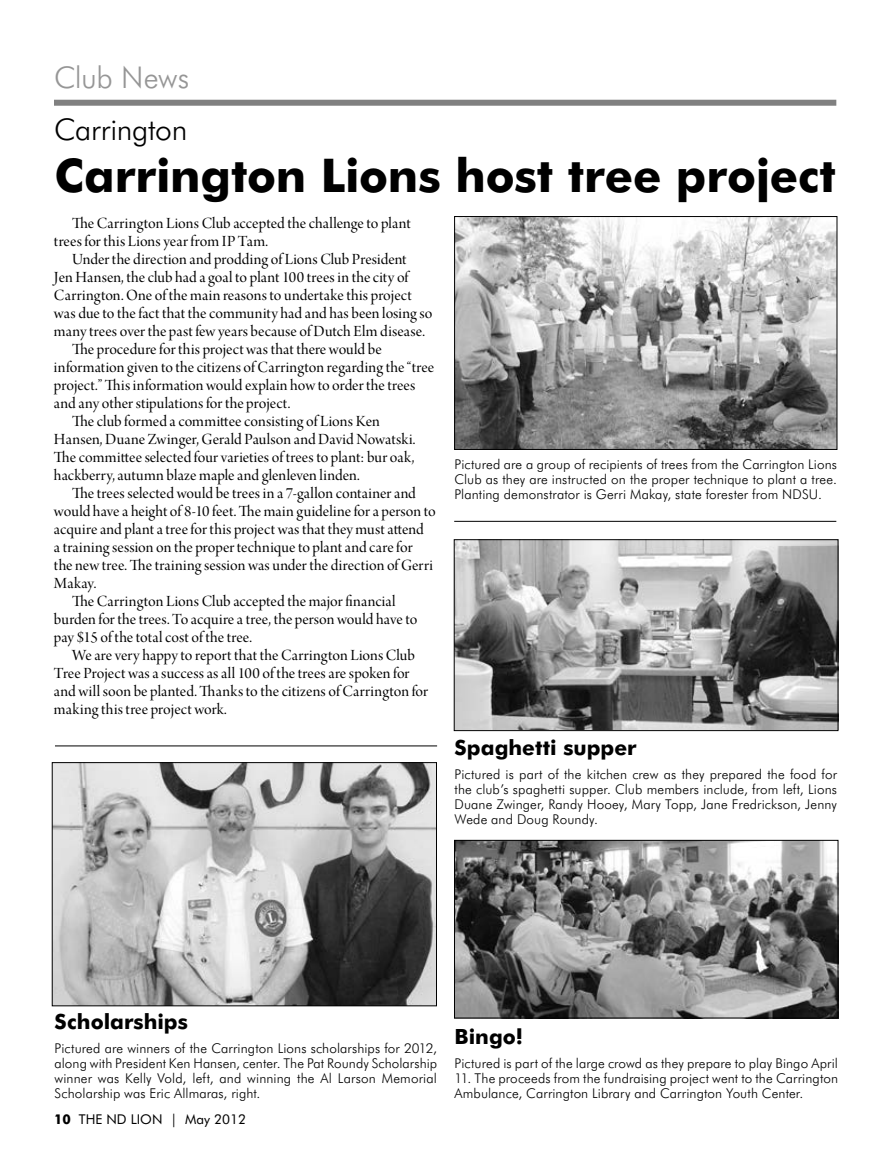
<style>
.page{position:relative;width:891px;height:1161px;background:#fff}
.page>*{position:absolute;margin:0;border:0;box-sizing:border-box;transform-origin:0 0}
.t1{font:700 46.5px "Futura BT";color:#000}
.t2{font:300 30px "Futura BT";letter-spacing:-.005em;color:#000}
.t3{font:300 30px "Futura BT";letter-spacing:-.015em;color:#969696}
.t4{font:700 21px "Futura BT";color:#000}
.t5{font:16.5px/18px "Arno Pro Display";letter-spacing:.005em;color:#000}
.t6{font:300 13.5px/15px "Futura BT";letter-spacing:.01em;color:#000;text-align:justify}
.t7{font:13.5px "Futura BT";color:#000}
.s1{font-weight:700}
</style>
<div class="page">
<img style="left:456px;top:541px;width:380px;height:188px">
<div style="left:454px;top:539px;width:384px;height:192px;border:1px solid #000"></div>
<img style="left:456px;top:842px;width:380px;height:174px">
<div style="left:454px;top:840px;width:384px;height:178px;border:1px solid #000"></div>
<img style="left:456px;top:218px;width:379px;height:230px">
<div style="left:454px;top:216px;width:383px;height:234px;border:1px solid #000"></div>
<img style="left:54px;top:764px;width:381px;height:240px">
<div style="left:52px;top:762px;width:385px;height:244px;border:1px solid #000"></div>
<hr style="left:454px;top:521px;width:382px;height:1px;background:#000">
<hr style="left:55px;top:746px;width:382px;height:1px;background:#000">
<div style="left:54px;top:100px;width:782px;height:6px;background:#808080"></div>
<h2 class="t3" style="left:54px;top:64px;width:137px">Club News</h2>
<h2 class="t2" style="left:54px;top:117px;width:135px">Carrington</h2>
<h1 class="t1" style="left:55px;top:155px;width:783px">Carrington Lions host tree project</h1>
<p class="t5" style="left:54px;top:216px;width:358px;text-indent:18px">The Carrington Lions Club accepted the challenge to plant trees for this Lions year from IP Tam.</p>
<p class="t5" style="left:72px;top:252px;width:336px">Under the direction and prodding of Lions Club President</p>
<p class="t5" style="left:54px;top:270px;width:356px">Jen Hansen, the club had a goal to plant 100 trees in the city of</p>
<p class="t5" style="left:54px;top:288px;width:359px">Carrington. One of the main reasons to undertake this project</p>
<p class="t5" style="left:54px;top:306px;width:380px">was due to the fact that the community had and has been losing so</p>
<p class="t5" style="left:54px;top:324px;width:372px">many trees over the past few years because of Dutch Elm disease.</p>
<p class="t5" style="left:72px;top:342px;width:311px">The procedure for this project was that there would be</p>
<p class="t5" style="left:54px;top:360px;width:382px">information given to the citizens of Carrington regarding the “tree</p>
<p class="t5" style="left:54px;top:378px;width:363px">project.” This information would explain how to order the trees</p>
<p class="t5" style="left:54px;top:396px;width:238px">and any other stipulations for the project.</p>
<p class="t5" style="left:72px;top:414px;width:310px">The club formed a committee consisting of Lions Ken</p>
<p class="t5" style="left:54px;top:432px;width:363px">Hansen, Duane Zwinger, Gerald Paulson and David Nowatski.</p>
<p class="t5" style="left:54px;top:450px;width:362px">The committee selected four varieties of trees to plant: bur oak,</p>
<p class="t5" style="left:54px;top:468px;width:307px">hackberry, autumn blaze maple and glenleven linden.</p>
<p class="t5" style="left:72px;top:486px;width:345px">The trees selected would be trees in a 7-gallon container and</p>
<p class="t5" style="left:54px;top:504px;width:383px">would have a height of 8-10 feet. The main guideline for a person to</p>
<p class="t5" style="left:54px;top:522px;width:371px">acquire and plant a tree for this project was that they must attend</p>
<p class="t5" style="left:54px;top:540px;width:360px">a training session on the proper technique to plant and care for</p>
<p class="t5" style="left:54px;top:558px;width:380px">the new tree. The training session was under the direction of Gerri</p>
<p class="t5" style="left:54px;top:576px;width:44px">Makay.</p>
<p class="t5" style="left:72px;top:594px;width:325px">The Carrington Lions Club accepted the major financial</p>
<p class="t5" style="left:54px;top:612px;width:365px">burden for the trees. To acquire a tree, the person would have to</p>
<p class="t5" style="left:54px;top:630px;width:200px">pay $15 of the total cost of the tree.</p>
<p class="t5" style="left:72px;top:648px;width:344px">We are very happy to report that the Carrington Lions Club</p>
<p class="t5" style="left:54px;top:666px;width:357px">Tree Project was a success as all 100 of the trees are spoken for</p>
<p class="t5" style="left:54px;top:684px;width:376px">and will soon be planted. Thanks to the citizens of Carrington for</p>
<p class="t5" style="left:54px;top:702px;width:174px">making this tree project work.</p>
<p class="t6" style="left:454px;top:458px;width:384px">Pictured are a group of recipients of trees from the Carrington Lions Club as they are instructed on the proper technique to plant a tree.<br>Planting demonstrator is Gerri Makay, state forester from NDSU.</p>
<p class="t4" style="left:454px;top:738px;width:184px">Spaghetti supper</p>
<p class="t6" style="left:454px;top:768px;width:384px">Pictured is part of the kitchen crew as they prepared the food for the club’s spaghetti supper. Club members include, from left, Lions Duane Zwinger, Randy Hooey, Mary Topp, Jane Fredrickson, Jenny Wede and Doug Roundy.</p>
<p class="t4" style="left:55px;top:1012px;width:135px">Scholarships</p>
<p class="t6" style="left:55px;top:1042px;width:384px">Pictured are winners of the Carrington Lions scholarships for 2012, along with President Ken Hansen, center. The Pat Roundy Scholarship winner was Kelly Vold, left, and winning the Al Larson Memorial Scholarship was Eric Allmaras, right.</p>
<p class="t7" style="left:54px;top:1114px;width:193px"><span class="s1">10</span> THE ND LION | May 2012</p>
<p class="t4" style="left:454px;top:1028px;width:70px">Bingo!</p>
<p class="t6" style="left:454px;top:1057px;width:385px">Pictured is part of the large crowd as they prepare to play Bingo April</p>
<p class="t6" style="left:454px;top:1072px;width:385px">11. The proceeds from the fundraising project went to the Carrington<br>Ambulance, Carrington Library and Carrington Youth Center.</p>
</div>
